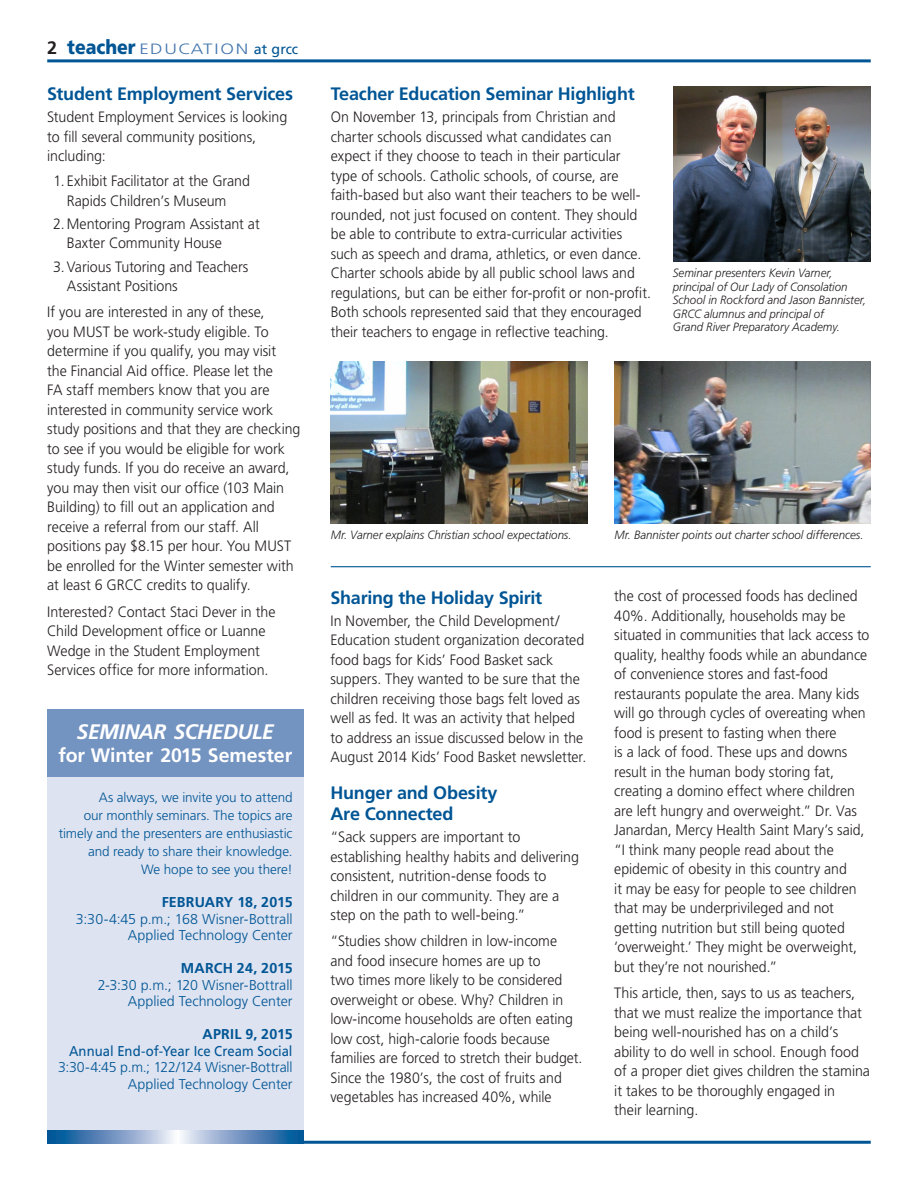
<style>
.page{position:relative;width:918px;height:1188px;background:#fff}
.page>*{position:absolute;margin:0;border:0;box-sizing:border-box;transform-origin:0 0}
.contents__in_this_is{font:italic 700 21px "Frutiger LT Std";letter-spacing:-.025em;color:#fff}
.contents__in_this_is-2{font:700 19.5px "Frutiger LT Std";letter-spacing:-.005em;color:#fff}
._2015_blue_sub{font:700 18px/21px "Frutiger LT Std";letter-spacing:-.015em;color:#005595}
.pg_2_body{font:300 15px/19.5px "Frutiger LT Std";color:#231f20;scale:.95 1}
.pg_2_body-2{font:300 15px/19.5px "Frutiger LT Std";color:#231f20;scale:.94 1}
.t1{font:300 15px "Frutiger LT Std";letter-spacing:.085em;color:#4476ae;scale:1.26 1}
.contents__in_this_is-3{font:300 14.25px/16.5px "Frutiger LT Std";color:#005595;text-align:right}
.contents__in_this_is-4{font:300 13.5px/18px "Frutiger LT Std";letter-spacing:-.005em;color:#005595;text-align:right}
._2015_caption{font:italic 300 12px/13.5px "Frutiger LT Std";letter-spacing:-.005em;color:#231f20;scale:.96 1}
.s1{font-weight:700;font-size:18px;color:#231f20}
.s2{font-weight:900;font-size:19.8px;color:#005595}
.s3{font-weight:400;font-size:14.25px;color:#005595}
.s4{font-weight:700}
.s5{font-weight:400}
</style>
<div class="page">
<hr style="left:47px;top:1141px;width:824px;height:3px;background:#005595">
<img style="left:331px;top:362px;width:256px;height:162px">
<img style="left:614px;top:362px;width:256px;height:162px">
<img style="left:674px;top:86px;width:197px;height:176px">
<hr style="left:331px;top:566px;width:540px;height:1px;background:#005595">
<div style="left:47px;top:754px;width:257px;height:390px;background:#dde3f0"></div>
<div style="left:47px;top:709px;width:257px;height:68px;background:#7393c1"></div>
<svg style="left:47px;top:1130px;width:257px;height:14px;background:#739ac4"></svg>
<hr style="left:47px;top:59px;width:824px;height:3px;background:#005595">
<p class="t1" style="left:47px;top:40px;width:201px"><span class="s1">2</span> <span class="s2">teacher</span> EDUCATION <span class="s3">at grcc</span></p>
<p class="_2015_blue_sub" style="left:47px;top:83px;width:247px">Student Employment Services</p>
<p class="pg_2_body" style="left:47px;top:107px;width:254px">Student Employment Services is looking to fill several community positions, including:</p>
<p class="pg_2_body" style="left:67px;top:171px;width:195px;text-indent:-13px">1. Exhibit Facilitator at the Grand<br>Rapids Children’s Museum</p>
<p class="pg_2_body" style="left:67px;top:214px;width:205px;text-indent:-14px">2.Mentoring Program Assistant at<br>Baxter Community House</p>
<p class="pg_2_body" style="left:67px;top:257px;width:193px;text-indent:-14px">3.Various Tutoring and Teachers<br>Assistant Positions</p>
<p class="pg_2_body" style="left:47px;top:303px;width:268px">If you are interested in any of these,<br>you MUST be work-study eligible. To determine if you qualify, you may visit<br>the Financial Aid office. Please let the<br>FA staff members know that you are interested in community service work study positions and that they are checking to see if you would be eligible for work study funds. If you do receive an award, you may then visit our office (103 Main Building) to fill out an application and receive a referral from our staff. All positions pay $8.15 per hour. You MUST be enrolled for the Winter semester with at least 6 GRCC credits to qualify.</p>
<p class="pg_2_body" style="left:47px;top:602px;width:242px">Interested? Contact Staci Dever in the Child Development office or Luanne Wedge in the Student Employment Services office for more information.</p>
<p class="contents__in_this_is" style="left:77px;top:719px;width:198px">SEMINAR SCHEDULE</p>
<p class="contents__in_this_is-2" style="left:58px;top:743px;width:235px">for Winter 2015 Semester</p>
<p class="contents__in_this_is-4" style="left:59px;top:789px;width:235px">As always, we invite you to attend<br>our monthly seminars. The topics are timely and the presenters are enthusiastic and ready to share their knowledge.<br>We hope to see you there!</p>
<p class="contents__in_this_is-3" style="left:76px;top:894px;width:218px"><span class="s4">FEBRUARY 18, 2015<br></span>3:30-4:45 p.m.; 168 Wisner-Bottrall<br>Applied Technology Center</p>
<p class="contents__in_this_is-3" style="left:98px;top:960px;width:196px"><span class="s4">MARCH 24, 2015<br></span>2-3:30 p.m.; 120 Wisner-Bottrall<br>Applied Technology Center</p>
<p class="contents__in_this_is-3" style="left:58px;top:1026px;width:236px"><span class="s4">APRIL 9, 2015<br></span><span class="s5">Annual End-of-Year Ice Cream Social<br></span>3:30-4:45 p.m.; 122/124 Wisner-Bottrall<br>Applied Technology Center</p>
<p class="_2015_blue_sub" style="left:331px;top:83px;width:305px">Teacher Education Seminar Highlight</p>
<p class="pg_2_body" style="left:331px;top:107px;width:339px">On November 13, principals from Christian and charter schools discussed what candidates can expect if they choose to teach in their particular type of schools. Catholic schools, of course, are faith-based but also want their teachers to be well&shy;rounded, not just focused on content. They should be able to contribute to extra-curricular activities such as speech and drama, athletics, or even dance.<br>Charter schools abide by all public school laws and regulations, but can be either for-profit or non-profit.<br>Both schools represented said that they encouraged their teachers to engage in reflective teaching.</p>
<p class="_2015_caption" style="left:673px;top:267px;width:203px">Seminar presenters Kevin Varner, principal of Our Lady of Consolation School in Rockford and Jason Bannister, GRCC alumnus and principal of<br>Grand River Preparatory Academy.</p>
<p class="_2015_caption" style="left:331px;top:528px;width:253px">Mr. Varner explains Christian school expectations.</p>
<p class="_2015_caption" style="left:615px;top:528px;width:261px">Mr. Bannister points out charter school differences.</p>
<p class="_2015_blue_sub" style="left:330px;top:587px;width:213px">Sharing the Holiday Spirit</p>
<p class="pg_2_body" style="left:330px;top:611px;width:271px">In November, the Child Development/ Education student organization decorated food bags for Kids’ Food Basket sack suppers. They wanted to be sure that the children receiving those bags felt loved as well as fed. It was an activity that helped to address an issue discussed below in the August 2014 Kids’ Food Basket newsletter.</p>
<p class="_2015_blue_sub" style="left:330px;top:782px;width:169px">Hunger and Obesity<br>Are Connected</p>
<p class="pg_2_body" style="left:330px;top:827px;width:263px">“Sack suppers are important to establishing healthy habits and delivering consistent, nutrition-dense foods to children in our community. They are a step on the path to well-being.”</p>
<p class="pg_2_body-2" style="left:330px;top:932px;width:270px">“Studies show children in low-income and food insecure homes are up to<br>two times more likely to be considered overweight or obese. Why? Children in low-income households are often eating low cost, high-calorie foods because families are forced to stretch their budget.<br>Since the 1980’s, the cost of fruits and vegetables has increased 40%, while</p>
<p class="pg_2_body-2" style="left:614px;top:587px;width:273px">the cost of processed foods has declined 40%. Additionally, households may be situated in communities that lack access to quality, healthy foods while an abundance of convenience stores and fast-food restaurants populate the area. Many kids will go through cycles of overeating when food is present to fasting when there<br>is a lack of food. These ups and downs result in the human body storing fat, creating a domino effect where children are left hungry and overweight.” Dr. Vas Janardan, Mercy Health Saint Mary’s said, “I think many people read about the epidemic of obesity in this country and<br>it may be easy for people to see children that may be underprivileged and not getting nutrition but still being quoted ‘overweight.’ They might be overweight, but they’re not nourished.”</p>
<p class="pg_2_body" style="left:614px;top:983px;width:271px">This article, then, says to us as teachers, that we must realize the importance that being well-nourished has on a child’s ability to do well in school. Enough food of a proper diet gives children the stamina it takes to be thoroughly engaged in<br>their learning.</p>
</div>
